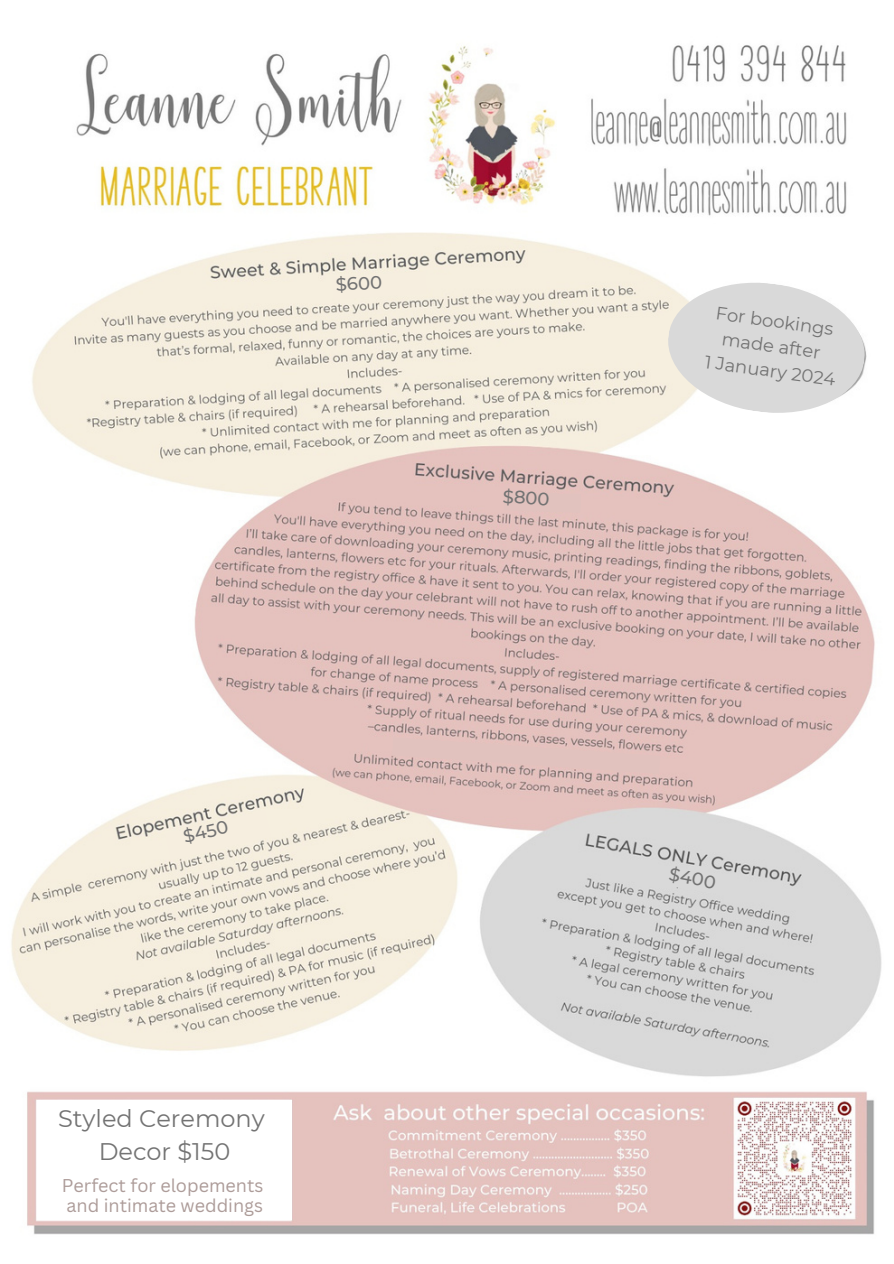
<style>
.page{position:relative;width:894px;height:1264px;background:#fff}
.page>*{position:absolute;margin:0;border:0;box-sizing:border-box;transform-origin:0 0}
.t1{font:24px "Montserrat";color:#737373}
.t2{font:18px "Canva Sans";color:#ad9c99}
.t3{font:18px "Montserrat";color:#737373}
.t4{font:500 18px "Montserrat";color:#737373}
</style>
<div class="page">
<img style="left:11px;top:45px;width:871px;height:1190px">
<div style="left:332px;top:271px;width:94px;height:28px;background:#f6eedf"></div>
<svg style="left:165px;top:810px;width:106px;height:50px"></svg>
<svg style="left:647px;top:863px;width:89px;height:33px"></svg>
<svg style="left:663px;top:277px;width:205px;height:141px"></svg>
<div style="left:37px;top:1100px;width:255px;height:119px;background:#fff"></div>
<svg style="left:391px;top:737px;width:269px;height:37px"></svg>
<div style="left:503px;top:491px;width:78px;height:22px;background:#e1c2be"></div>
<p class="t4" style="left:335px;top:273px;width:48px;rotate:-3deg">$600</p>
<p class="t4" style="left:503px;top:485px;width:48px;rotate:3deg">$800</p>
<p class="t3" style="left:717px;top:302px;width:120px;rotate:8deg">For bookings</p>
<p class="t3" style="left:723px;top:328px;width:101px;rotate:8deg">made after</p>
<p class="t3" style="left:706px;top:350px;width:133px;rotate:8deg">1 January 2024</p>
<p class="t4" style="left:181px;top:825px;width:47px;rotate:-13deg">$450</p>
<p class="t1" style="left:58px;top:1103px;width:208px">Styled Ceremony</p>
<p class="t1" style="left:99px;top:1136px;width:133px">Decor $150</p>
<p class="t2" style="left:62px;top:1172px;width:203px">Perfect for elopements</p>
<p class="t2" style="left:67px;top:1192px;width:198px">and intimate weddings</p>
<p class="t4" style="left:671px;top:862px;width:49px;rotate:11deg">$400</p>
</div>
